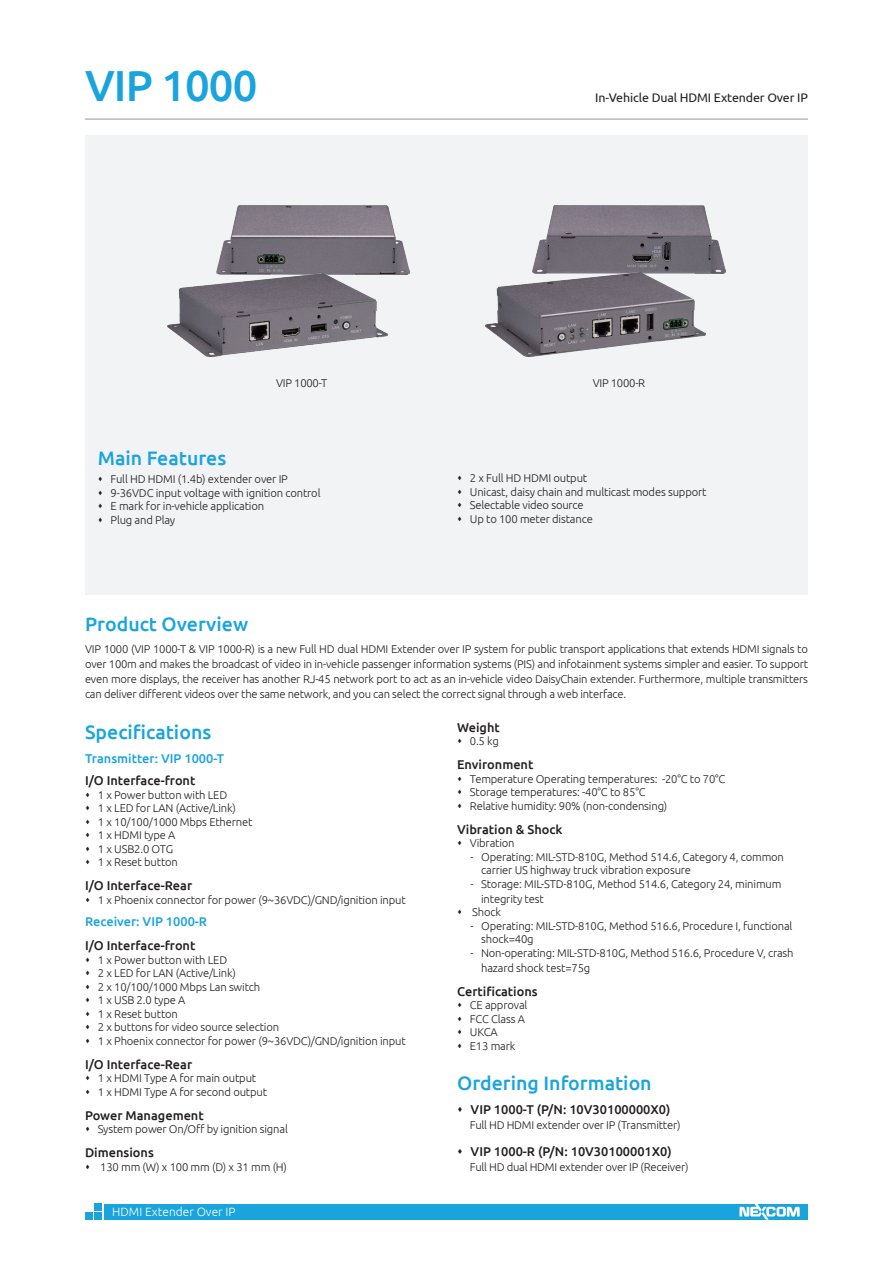
<style>
.page{position:relative;width:893px;height:1263px;background:#fff}
.page>*{position:absolute;margin:0;border:0;box-sizing:border-box;transform-origin:0 0}
.model_name{font:500 43.5px "Ubuntu";letter-spacing:-.02em;color:#1aa4dd}
.t1{font:500 19.5px "Ubuntu";color:#1aa4dd}
.item{font:500 12.75px "Ubuntu";color:#231f20}
.item-2{font:500 12.75px "Ubuntu";color:#1aa4dd}
.model_describe{font:12.45px "Ubuntu";letter-spacing:-.01em;color:#231f20}
.t2{font:300 12px "Ubuntu";color:#fff}
.product_overview{font:300 11.25px/15px "Ubuntu";letter-spacing:-.015em;color:#231f20}
.order_info{font:300 11.25px "Ubuntu";letter-spacing:-.02em;color:#231f20}
</style>
<div class="page">
<div style="left:85px;top:136px;width:723px;height:459px;background:#f2f3f4"></div>
<div style="left:104px;top:1204px;width:704px;height:15px;background:#1aa4dd"></div>
<div style="left:94px;top:1203px;width:7px;height:7px;background:#1aa4dd"></div>
<div style="left:94px;top:1213px;width:7px;height:7px;background:#1aa4dd"></div>
<div style="left:85px;top:1213px;width:7px;height:7px;background:#1aa4dd"></div>
<svg style="left:739px;top:1204px;width:61px;height:15px"></svg>
<hr style="left:85px;top:119px;width:723px;height:1px;background:#939598">
<img style="left:216px;top:206px;width:194px;height:68px">
<img style="left:167px;top:274px;width:221px;height:83px">
<img style="left:533px;top:206px;width:193px;height:67px">
<img style="left:486px;top:272px;width:220px;height:85px">
<p class="model_name" style="left:85px;top:58px;width:174px">VIP 1000</p>
<p class="model_describe" style="left:595px;top:90px;width:214px">In-Vehicle Dual HDMI Extender Over IP</p>
<h2 class="t1" style="left:98px;top:446px;width:130px">Main Features</h2>
<p class="product_overview" style="left:276px;top:375px;width:53px">VIP 1000-T</p>
<p class="product_overview" style="left:593px;top:375px;width:54px">VIP 1000-R</p>
<p class="product_overview" style="left:111px;top:471px;width:179px">Full HD HDMI (1.4b) extender over IP</p>
<p class="product_overview" style="left:111px;top:485px;width:211px">9-36VDC input voltage with ignition control</p>
<p class="product_overview" style="left:111px;top:498px;width:155px">E mark for in-vehicle application</p>
<p class="product_overview" style="left:111px;top:512px;width:66px">Plug and Play</p>
<p class="product_overview" style="left:470px;top:471px;width:119px">2 x Full HD HDMI output</p>
<p class="product_overview" style="left:470px;top:484px;width:238px">Unicast, daisy chain and multicast modes support</p>
<p class="product_overview" style="left:470px;top:498px;width:115px">Selectable video source</p>
<p class="product_overview" style="left:470px;top:511px;width:124px">Up to 100 meter distance</p>
<p class="t1" style="left:85px;top:612px;width:165px">Product Overview</p>
<p class="product_overview" style="left:85px;top:641px;width:724px;text-align:justify">VIP 1000 (VIP 1000-T &amp; VIP 1000-R) is a new Full HD dual HDMI Extender over IP system for public transport applications that extends HDMI signals to over 100m and makes the broadcast of video in in-vehicle passenger information systems (PIS) and infotainment systems simpler and easier. To support even more displays, the receiver has another RJ-45 network port to act as an in-vehicle video DaisyChain extender. Furthermore, multiple transmitters can deliver different videos over the same network, and you can select the correct signal through a web interface.</p>
<p class="t1" style="left:85px;top:719px;width:128px">Specifications</p>
<p class="item-2" style="left:85px;top:750px;width:141px">Transmitter: VIP 1000-T</p>
<p class="item" style="left:85px;top:772px;width:112px">I/O Interface-front</p>
<p class="product_overview" style="left:98px;top:787px;width:131px">1 x Power button with LED</p>
<p class="product_overview" style="left:98px;top:800px;width:140px">1 x LED for LAN (Active/Link)</p>
<p class="product_overview" style="left:98px;top:814px;width:156px">1 x 10/100/1000 Mbps Ethernet</p>
<p class="product_overview" style="left:98px;top:827px;width:79px">1 x HDMI type A</p>
<p class="product_overview" style="left:98px;top:841px;width:77px">1 x USB2.0 OTG</p>
<p class="product_overview" style="left:98px;top:854px;width:82px">1 x Reset button</p>
<p class="item" style="left:85px;top:877px;width:109px">I/O Interface-Rear</p>
<p class="product_overview" style="left:98px;top:892px;width:310px">1 x Phoenix connector for power (9~36VDC)/GND/ignition input</p>
<p class="item-2" style="left:85px;top:913px;width:124px">Receiver: VIP 1000-R</p>
<p class="item" style="left:85px;top:937px;width:112px">I/O Interface-front</p>
<p class="product_overview" style="left:98px;top:952px;width:131px">1 x Power button with LED</p>
<p class="product_overview" style="left:98px;top:965px;width:140px">2 x LED for LAN (Active/Link)</p>
<p class="product_overview" style="left:98px;top:979px;width:164px">2 x 10/100/1000 Mbps Lan switch</p>
<p class="product_overview" style="left:98px;top:992px;width:89px">1 x USB 2.0 type A</p>
<p class="product_overview" style="left:98px;top:1006px;width:82px">1 x Reset button</p>
<p class="product_overview" style="left:98px;top:1019px;width:183px">2 x buttons for video source selection</p>
<p class="product_overview" style="left:98px;top:1033px;width:310px">1 x Phoenix connector for power (9~36VDC)/GND/ignition input</p>
<p class="item" style="left:85px;top:1056px;width:109px">I/O Interface-Rear</p>
<p class="product_overview" style="left:98px;top:1070px;width:160px">1 x HDMI Type A for main output</p>
<p class="product_overview" style="left:98px;top:1084px;width:171px">1 x HDMI Type A for second output</p>
<p class="item" style="left:85px;top:1107px;width:120px">Power Management</p>
<p class="product_overview" style="left:98px;top:1121px;width:192px">System power On/Off by ignition signal</p>
<p class="item" style="left:85px;top:1144px;width:70px">Dimensions</p>
<p class="product_overview" style="left:100px;top:1159px;width:188px">130 mm (W) x 100 mm (D) x 31 mm (H)</p>
<p class="item" style="left:457px;top:719px;width:44px">Weight</p>
<p class="product_overview" style="left:470px;top:734px;width:30px">0.5 kg</p>
<p class="item" style="left:457px;top:757px;width:78px">Environment</p>
<p class="product_overview" style="left:470px;top:771px;width:257px">Temperature Operating temperatures: -20°C to 70°C</p>
<p class="product_overview" style="left:470px;top:785px;width:177px">Storage temperatures: -40°C to 85°C</p>
<p class="product_overview" style="left:470px;top:798px;width:199px">Relative humidity: 90% (non-condensing)</p>
<p class="item" style="left:457px;top:821px;width:107px">Vibration &amp; Shock</p>
<p class="product_overview" style="left:470px;top:836px;width:46px">Vibration</p>
<p class="product_overview" style="left:481px;top:850px;width:304px;line-height:13.5px;text-indent:-10px">- Operating: MIL-STD-810G, Method 514.6, Category 4, common carrier US highway truck vibration exposure</p>
<p class="product_overview" style="left:481px;top:876px;width:302px;text-indent:-10px">- Storage: MIL-STD-810G, Method 514.6, Category 24, minimum integrity test</p>
<p class="product_overview" style="left:472px;top:905px;width:30px">Shock</p>
<p class="product_overview" style="left:481px;top:919px;width:313px;line-height:13.5px;text-indent:-10px">- Operating: MIL-STD-810G, Method 516.6, Procedure I, functional shock=40g</p>
<p class="product_overview" style="left:481px;top:945px;width:314px;text-indent:-10px">- Non-operating: MIL-STD-810G, Method 516.6, Procedure V, crash hazard shock test=75g</p>
<p class="item" style="left:457px;top:983px;width:82px">Certifications</p>
<p class="product_overview" style="left:470px;top:998px;width:59px">CE approval</p>
<p class="product_overview" style="left:470px;top:1011px;width:57px">FCC Class A</p>
<p class="product_overview" style="left:470px;top:1025px;width:29px">UKCA</p>
<p class="product_overview" style="left:470px;top:1038px;width:47px">E13 mark</p>
<p class="t1" style="left:457px;top:1071px;width:196px">Ordering Information</p>
<p class="item" style="left:471px;top:1102px;width:201px">VIP 1000-T (P/N: 10V30100000X0)</p>
<p class="order_info" style="left:470px;top:1119px;width:212px">Full HD HDMI extender over IP (Transmitter)</p>
<p class="item" style="left:471px;top:1143px;width:203px">VIP 1000-R (P/N: 10V30100001X0)</p>
<p class="order_info" style="left:470px;top:1160px;width:220px">Full HD dual HDMI extender over IP (Receiver)</p>
<p class="t2" style="left:112px;top:1204px;width:125px">HDMI Extender Over IP</p>
</div>
